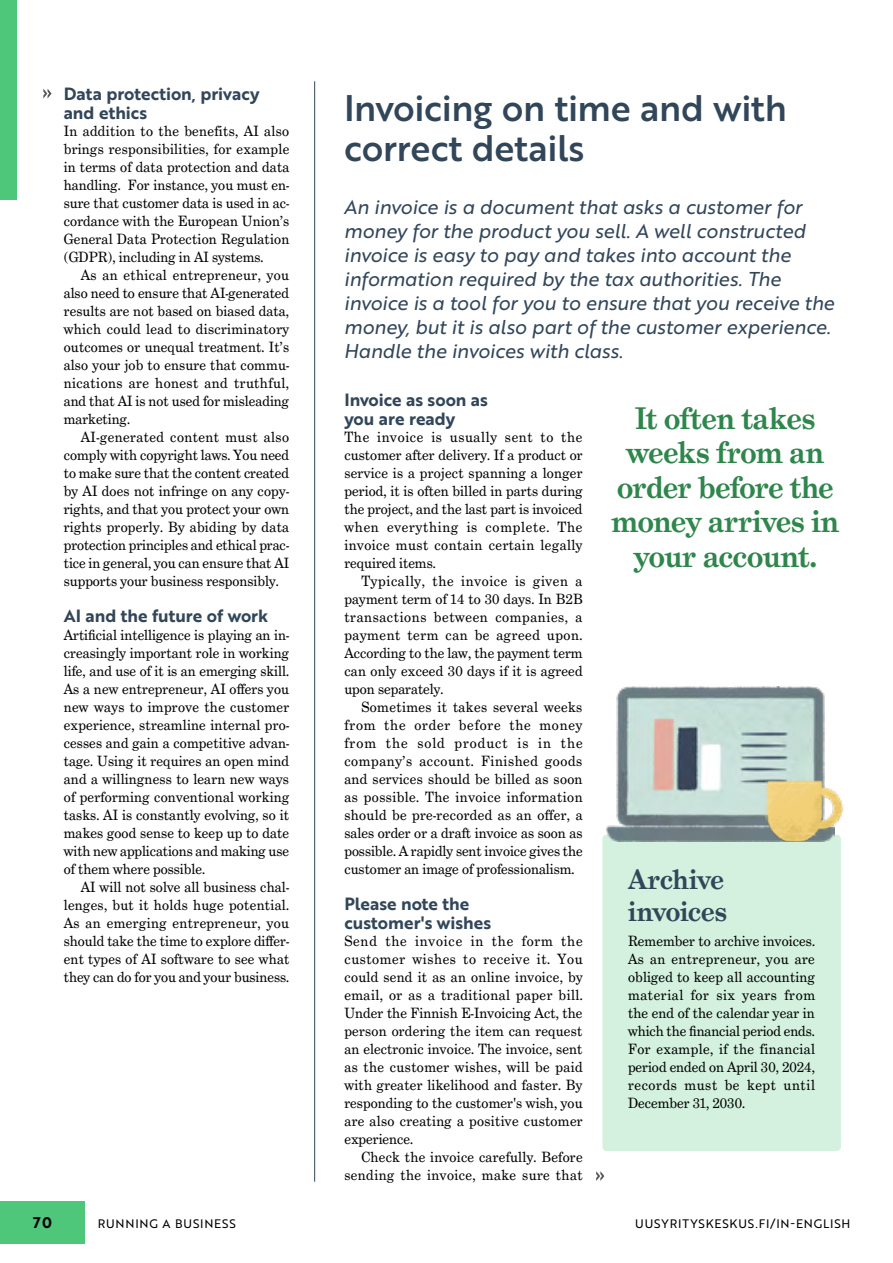
<style>
.page{position:relative;width:893px;height:1263px;background:#fff}
.page>*{position:absolute;margin:0;border:0;box-sizing:border-box;transform-origin:0 0}
._1_-_H1__Brother_24_Sininen_copy{font:36px/40.5px "Brother 1816 Medium";letter-spacing:-.01em;color:#32465a}
._5_-_NOSTO__vihrea{font:700 30px/34.5px "Grad";letter-spacing:-.01em;color:#2f864c;text-align:center}
._1_-_H2__Grad_18__sininen{font:700 27px/31.5px "Grad";letter-spacing:-.005em;color:#32465a}
._2_-_INGRESSI{font:19.5px/24px "Brother 1816 Regular Italic";letter-spacing:-.01em;color:#32465a}
._4_-_VÄLIOTSIKKO__Brother_11_5__sin{font:17.25px/18.8px "Brother 1816 Bold";color:#32465a}
.t1{font:15px "Brother 1816 Bold";color:#000}
._3_-_LEIPIS__Grad__EI_SIS{font:14.25px/18px "Grad";color:#000;text-align:justify}
._3_-_LEIPIS__Grad__SIS{font:14.25px/18px "Grad";color:#000;text-align:justify}
.t2{font:12px "Brother 1816 Regular";letter-spacing:.07em;color:#000}
</style>
<div class="page">
<div style="left:602px;top:835px;width:239px;height:316px;background:#d3f1de;border-radius:4px"></div>
<img style="left:607px;top:686px;width:218px;height:155px">
<img style="left:765px;top:780px;width:79px;height:61px">
<svg style="left:596px;top:1171px;width:8px;height:10px"></svg>
<svg style="left:43px;top:89px;width:9px;height:9px"></svg>
<hr style="left:314px;top:81px;width:1px;height:1101px;background:#32465a">
<div style="left:0;top:1202px;width:85px;height:42px;background:#4fc77b"></div>
<div style="left:0;top:0;width:16px;height:200px;background:#4fc77b"></div>
<p class="_4_-_VÄLIOTSIKKO__Brother_11_5__sin" style="left:64px;top:84px;width:197px">Data protection, privacy and ethics</p>
<p class="_3_-_LEIPIS__Grad__EI_SIS" style="left:64px;top:122px;width:227px">In addition to the benefits, AI also brings responsibilities, for example in terms of data protection and data handling. For instance, you must en&shy;sure that customer data is used in ac&shy;cordance with the European Union’s General Data Protection Regulation (GDPR), including in AI systems.</p>
<p class="_3_-_LEIPIS__Grad__SIS" style="left:64px;top:266px;width:227px;text-indent:17px">As an ethical entrepreneur, you also need to ensure that AI-generated results are not based on biased data, which could lead to discriminatory outcomes or unequal treatment. It’s also your job to ensure that commu&shy;nications are honest and truthful, and that AI is not used for misleading marketing.</p>
<p class="_3_-_LEIPIS__Grad__SIS" style="left:64px;top:428px;width:227px;text-indent:17px">AI-generated content must also comply with copyright laws. You need to make sure that the content created by AI does not infringe on any copy&shy;rights, and that you protect your own rights properly. By abiding by data protection principles and ethical prac&shy;tice in general, you can ensure that AI supports your business responsibly.</p>
<p class="_4_-_VÄLIOTSIKKO__Brother_11_5__sin" style="left:64px;top:606px;width:206px">AI and the future of work</p>
<p class="_3_-_LEIPIS__Grad__EI_SIS" style="left:64px;top:626px;width:227px">Artificial intelligence is playing an in&shy;creasingly important role in working life, and use of it is an emerging skill.<br>As a new entrepreneur, AI offers you new ways to improve the customer experience, streamline internal pro&shy;cesses and gain a competitive advan&shy;tage. Using it requires an open mind and a willingness to learn new ways of performing conventional working tasks. AI is constantly evolving, so it makes good sense to keep up to date with new applications and making use of them where possible.</p>
<p class="_3_-_LEIPIS__Grad__SIS" style="left:64px;top:878px;width:227px;text-indent:17px">AI will not solve all business chal&shy;lenges, but it holds huge potential.<br>As an emerging entrepreneur, you should take the time to explore differ&shy;ent types of AI software to see what they can do for you and your business.</p>
<h1 class="_1_-_H1__Brother_24_Sininen_copy" style="left:344px;top:86px;width:444px">Invoicing on time and with correct details</h1>
<p class="_2_-_INGRESSI" style="left:344px;top:194px;width:492px">An invoice is a document that asks a customer for money for the product you sell. A well constructed invoice is easy to pay and takes into account the information required by the tax authorities. The invoice is a tool for you to ensure that you receive the money, but it is also part of the customer experience.<br>Handle the invoices with class.</p>
<p class="_4_-_VÄLIOTSIKKO__Brother_11_5__sin" style="left:344px;top:390px;width:145px">Invoice as soon as you are ready</p>
<p class="_3_-_LEIPIS__Grad__EI_SIS" style="left:344px;top:428px;width:240px">The invoice is usually sent to the customer after delivery. If a product or service is a project spanning a longer period, it is often billed in parts during the project, and the last part is invoiced when everything is complete. The invoice must contain certain legally required items.</p>
<p class="_3_-_LEIPIS__Grad__SIS" style="left:344px;top:572px;width:240px;text-indent:17px">Typically, the invoice is given a payment term of 14 to 30 days. In B2B transactions between companies, a payment term can be agreed upon.<br>According to the law, the payment term can only exceed 30 days if it is agreed upon separately.</p>
<p class="_3_-_LEIPIS__Grad__SIS" style="left:344px;top:698px;width:240px;text-indent:17px">Sometimes it takes several weeks from the order before the money from the sold product is in the company’s account. Finished goods and services should be billed as soon as possible. The invoice information should be pre-recorded as an offer, a sales order or a draft invoice as soon as possible. A rapidly sent invoice gives the customer an image of professionalism.</p>
<p class="_4_-_VÄLIOTSIKKO__Brother_11_5__sin" style="left:344px;top:894px;width:148px">Please note the customer's wishes</p>
<p class="_3_-_LEIPIS__Grad__EI_SIS" style="left:344px;top:932px;width:240px">Send the invoice in the form the customer wishes to receive it. You could send it as an online invoice, by email, or as a traditional paper bill.<br>Under the Finnish E-Invoicing Act, the person ordering the item can request an electronic invoice. The invoice, sent as the customer wishes, will be paid with greater likelihood and faster. By responding to the customer's wish, you are also creating a positive customer experience.</p>
<p class="_3_-_LEIPIS__Grad__SIS" style="left:344px;top:1148px;width:240px;text-align:right">Check the invoice carefully. Before sending the invoice, make sure that</p>
<p class="_5_-_NOSTO__vihrea" style="left:612px;top:401px;width:229px">It often takes weeks from an order before the money arrives in your account.</p>
<h2 class="_1_-_H2__Grad_18__sininen" style="left:628px;top:864px;width:101px">Archive invoices</h2>
<p class="_3_-_LEIPIS__Grad__EI_SIS" style="left:628px;top:932px;width:189px">Remember to archive invoices.<br>As an entrepreneur, you are obliged to keep all accounting material for six years from the end of the calendar year in which the financial period ends.<br>For example, if the financial period ended on April 30, 2024, records must be kept until December 31, 2030.</p>
<p class="t1" style="left:33px;top:1211px;width:20px">70</p>
<p class="t2" style="left:98px;top:1215px;width:140px">RUNNING A BUSINESS</p>
<p class="t2" style="left:635px;top:1215px;width:217px">UUSYRITYSKESKUS.FI/IN-ENGLISH</p>
</div>
